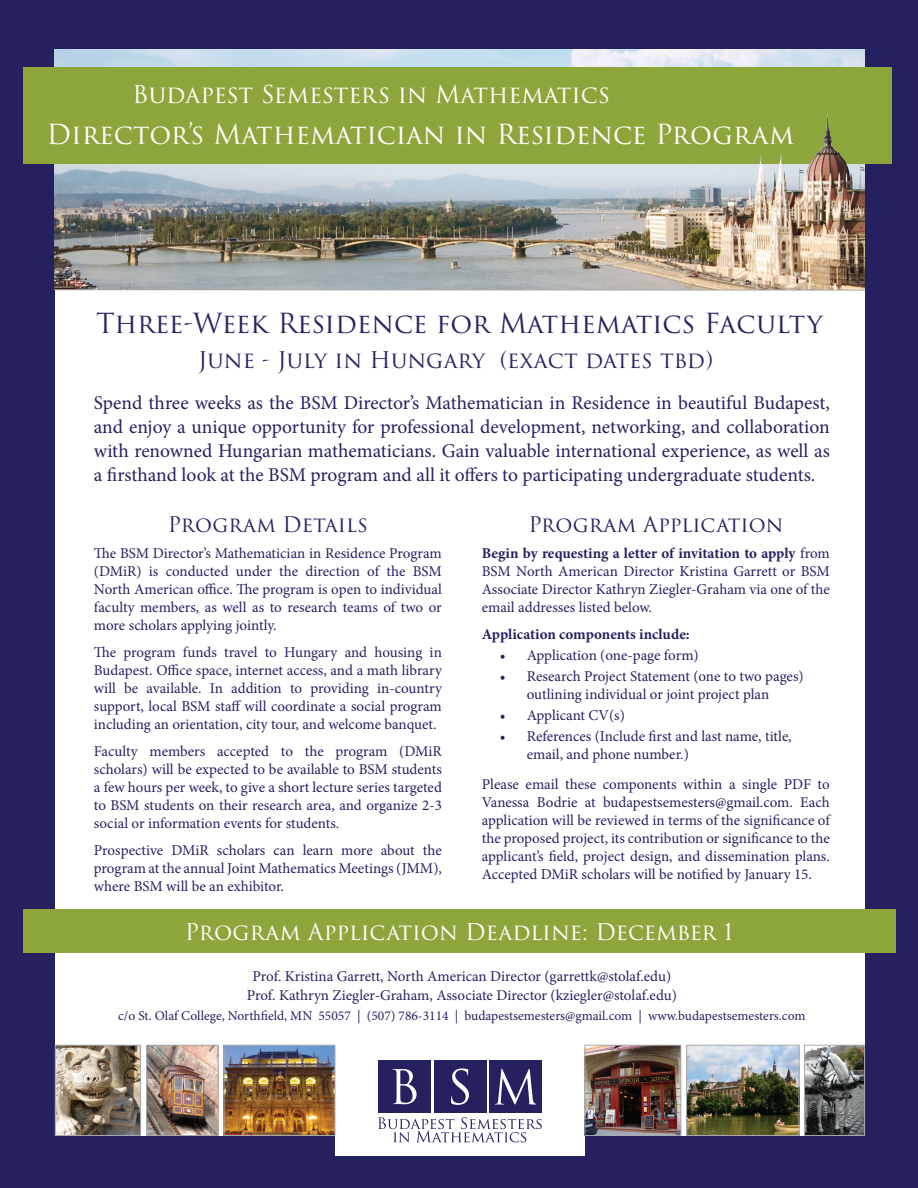
<style>
.page{position:relative;width:918px;height:1188px;background:#252161}
.page>*{position:absolute;margin:0;border:0;box-sizing:border-box;transform-origin:0 0}
.t1{font:27px "Trajan Pro 3";color:#fff}
.t2{font:27px "Trajan Pro 3";letter-spacing:-.01em;color:#282460}
.t3{font:24px "Trajan Pro 3";letter-spacing:-.005em;color:#fff}
.t4{font:22.5px "Trajan Pro 3";color:#fff}
.t5{font:22.5px "Trajan Pro 3";color:#282460}
.t6{font:21px "Trajan Pro 3";color:#282460}
.t7{font:19.5px/24px "Minion Pro";color:#252161;text-align:justify}
.t8{font:15px/18px "Minion Pro";letter-spacing:-.005em;color:#252161;text-align:justify}
.t9{font:700 15px "Minion Pro";color:#252161}
.t10{font:13.5px "Minion Pro";color:#252161}
.s1{font-weight:700}
</style>
<div class="page">
<div style="left:55px;top:50px;width:810px;height:1086px;background:#fff"></div>
<div style="left:335px;top:1122px;width:250px;height:34px;background:#fff"></div>
<svg style="left:378px;top:1117px;width:164px;height:25px"></svg>
<div style="left:378px;top:1060px;width:53px;height:53px;background:#252161"></div>
<svg style="left:393px;top:1069px;width:24px;height:35px"></svg>
<div style="left:434px;top:1060px;width:52px;height:53px;background:#252161"></div>
<svg style="left:451px;top:1068px;width:18px;height:37px"></svg>
<div style="left:489px;top:1060px;width:53px;height:53px;background:#252161"></div>
<svg style="left:495px;top:1069px;width:41px;height:36px"></svg>
<img style="left:57px;top:1047px;width:82px;height:87px">
<div style="left:55px;top:1045px;width:86px;height:91px;border:1px solid #a8a9ad"></div>
<img style="left:148px;top:1047px;width:69px;height:87px">
<div style="left:146px;top:1045px;width:73px;height:91px;border:1px solid #a8a9ad"></div>
<img style="left:806px;top:1047px;width:57px;height:87px">
<div style="left:804px;top:1045px;width:61px;height:91px;border:1px solid #a8a9ad"></div>
<img style="left:587px;top:1047px;width:92px;height:87px">
<div style="left:585px;top:1045px;width:96px;height:91px;border:1px solid #a8a9ad"></div>
<img style="left:226px;top:1047px;width:107px;height:87px">
<div style="left:224px;top:1045px;width:111px;height:91px;border:1px solid #a8a9ad"></div>
<img style="left:688px;top:1047px;width:109px;height:87px">
<div style="left:686px;top:1045px;width:113px;height:91px;border:1px solid #a8a9ad"></div>
<img style="left:55px;top:50px;width:810px;height:239px">
<div style="left:23px;top:67px;width:869px;height:97px;background:#8da63c"></div>
<div style="left:23px;top:910px;width:873px;height:43px;background:#8da63c"></div>
<img style="left:755px;top:115px;width:91px;height:173px">
<hr style="left:55px;top:289px;width:810px;height:2px;background:#a8a9ad">
<p class="t3" style="left:132px;top:78px;width:479px">Budapest Semesters in Mathematics</p>
<p class="t1" style="left:47px;top:115px;width:749px">Director’s Mathematician in Residence Program</p>
<p class="t2" style="left:96px;top:304px;width:728px">Three-Week Residence for Mathematics Faculty</p>
<p class="t5" style="left:198px;top:344px;width:516px">June - July in Hungary (exact dates tbd)</p>
<p class="t7" style="left:94px;top:391px;width:737px">Spend three weeks as the BSM Director’s Mathematician in Residence in beautiful Budapest, and enjoy a unique opportunity for professional development, networking, and collaboration with renowned Hungarian mathematicians. Gain valuable international experience, as well as a firsthand look at the BSM program and all it offers to participating undergraduate students.</p>
<p class="t6" style="left:168px;top:510px;width:201px">Program Details</p>
<p class="t6" style="left:528px;top:510px;width:256px">Program Application</p>
<p class="t8" style="left:482px;top:545px;width:350px"><span class="s1">Begin by requesting a letter of invitation to apply</span> from BSM North American Director Kristina Garrett or BSM Associate Director Kathryn Ziegler-Graham via one of the email addresses listed below.</p>
<p class="t9" style="left:482px;top:624px;width:209px">Application components include:</p>
<p class="t8" style="left:500px;top:647px;width:201px">• Application (one-page form)</p>
<p class="t8" style="left:500px;top:668px;width:305px;text-align:center">• Research Project Statement (one to two pages) outlining individual or joint project plan</p>
<p class="t8" style="left:500px;top:707px;width:127px">• Applicant CV(s)</p>
<p class="t8" style="left:527px;top:728px;width:266px;text-indent:-27px">• References (Include first and last name, title, email, and phone number.)</p>
<p class="t8" style="left:482px;top:776px;width:350px">Please email these components within a single PDF to Vanessa Bodrie at budapestsemesters@gmail.com. Each application will be reviewed in terms of the significance of the proposed project, its contribution or significance to the applicant’s field, project design, and dissemination plans.<br>Accepted DMiR scholars will be notified by January 15.</p>
<p class="t8" style="left:94px;top:545px;width:350px">The BSM Director’s Mathematician in Residence Program (DMiR) is conducted under the direction of the BSM North American office. The program is open to individual faculty members, as well as to research teams of two or more scholars applying jointly.</p>
<p class="t8" style="left:94px;top:644px;width:350px">The program funds travel to Hungary and housing in Budapest. Office space, internet access, and a math library will be available. In addition to providing in-country support, local BSM staff will coordinate a social program including an orientation, city tour, and welcome banquet.</p>
<p class="t8" style="left:94px;top:743px;width:350px">Faculty members accepted to the program (DMiR scholars) will be expected to be available to BSM students a few hours per week, to give a short lecture series targeted to BSM students on their research area, and organize 2-3 social or information events for students.</p>
<p class="t8" style="left:94px;top:842px;width:350px">Prospective DMiR scholars can learn more about the program at the annual Joint Mathematics Meetings (JMM), where BSM will be an exhibitor.</p>
<p class="t4" style="left:185px;top:916px;width:549px">Program Application Deadline: December 1</p>
<p class="t8" style="left:253px;top:967px;width:420px">Prof. Kristina Garrett, North American Director (garrettk@stolaf.edu)</p>
<p class="t8" style="left:247px;top:987px;width:432px">Prof. Kathryn Ziegler-Graham, Associate Director (kziegler@stolaf.edu)</p>
<p class="t10" style="left:118px;top:1006px;width:689px">c/o St. Olaf College, Northfield, MN 55057 | (507) 786-3114 | budapestsemesters@gmail.com | www.budapestsemesters.com</p>
</div>
